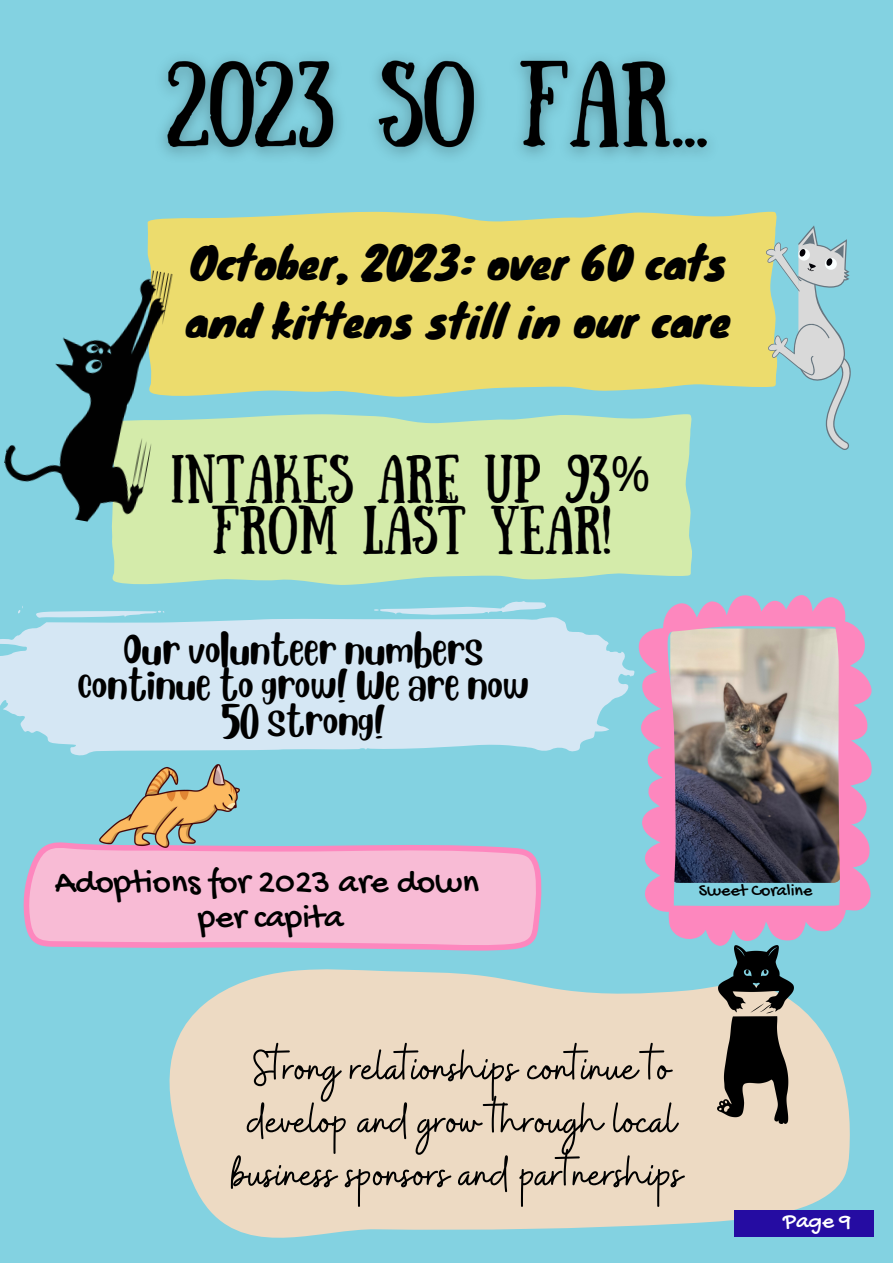
<style>
.page{position:relative;width:893px;height:1264px;background:#fff}
.page>*{position:absolute;margin:0;border:0;box-sizing:border-box;transform-origin:0 0}
.t1{font:51.15px/52.9px "Buffalo";color:#000;text-align:center}
.t2{font:48.3px/50.6px "Sunday";color:#000;text-align:center}
.t3{font:42.45px/58.5px "Knewave";color:#000}
.t4{font:34.95px "Gochi Hand";color:#000}
.t5{font:32.7px/35.5px "Blueberry";color:#000;text-align:center}
.t6{font:23.1px "Gochi Hand";color:#fff}
.t7{font:18px "Gochi Hand";color:#000}
.s1{font-family:"Noto Sans"}
</style>
<div class="page">
<div style="left:0;top:0;width:892px;height:1262px;background:#83d2e1"></div>
<div style="left:147px;top:211px;width:630px;height:186px;background:#ecdc6d"></div>
<div style="left:112px;top:414px;width:580px;height:171px;background:#d4ebaa"></div>
<svg style="left:23px;top:842px;width:519px;height:108px;background:#f1b6d3"></svg>
<svg style="left:0;top:601px;width:634px;height:155px;fill:#d5e7f4"></svg>
<svg style="left:169px;top:969px;width:682px;height:269px;background:#dfd8c6"></svg>
<img style="left:717px;top:945px;width:76px;height:178px">
<img style="left:4px;top:251px;width:178px;height:279px">
<img style="left:99px;top:764px;width:141px;height:83px">
<svg style="left:765px;top:225px;width:86px;height:225px"></svg>
<div style="left:753px;top:1210px;width:120px;height:26px;background:#250ca2"></div>
<div style="left:733px;top:1210px;width:20px;height:26px;background:#250ca2"></div>
<img style="left:638px;top:595px;width:234px;height:350px">
<img style="left:162px;top:57px;width:546px;height:100px">
<p class="t3" style="left:186px;top:232px;width:546px">October, 2023: over 60 cats and kittens still in our care</p>
<p class="t2" style="left:171px;top:449px;width:481px">INTAKES ARE UP 93<span class="s1">%<br></span>FROM LAST YEAR!</p>
<p class="t7" style="left:439px;top:488px;width:15px">al</p>
<p class="t5" style="left:78px;top:626px;width:452px">Our volunteer numbers continue to grow! We are now<br>50 strong!</p>
<p class="t4" style="left:55px;top:863px;width:425px">Adoptions for 2023 are down</p>
<p class="t4" style="left:198px;top:898px;width:147px">per capita</p>
<p class="t7" style="left:699px;top:881px;width:115px">Sweet Coraline</p>
<p class="t1" style="left:231px;top:1044px;width:453px">Strong relationships continue to develop and grow through local business sponsors and partnerships</p>
<p class="t6" style="left:783px;top:1208px;width:69px">Page 9</p>
</div>
